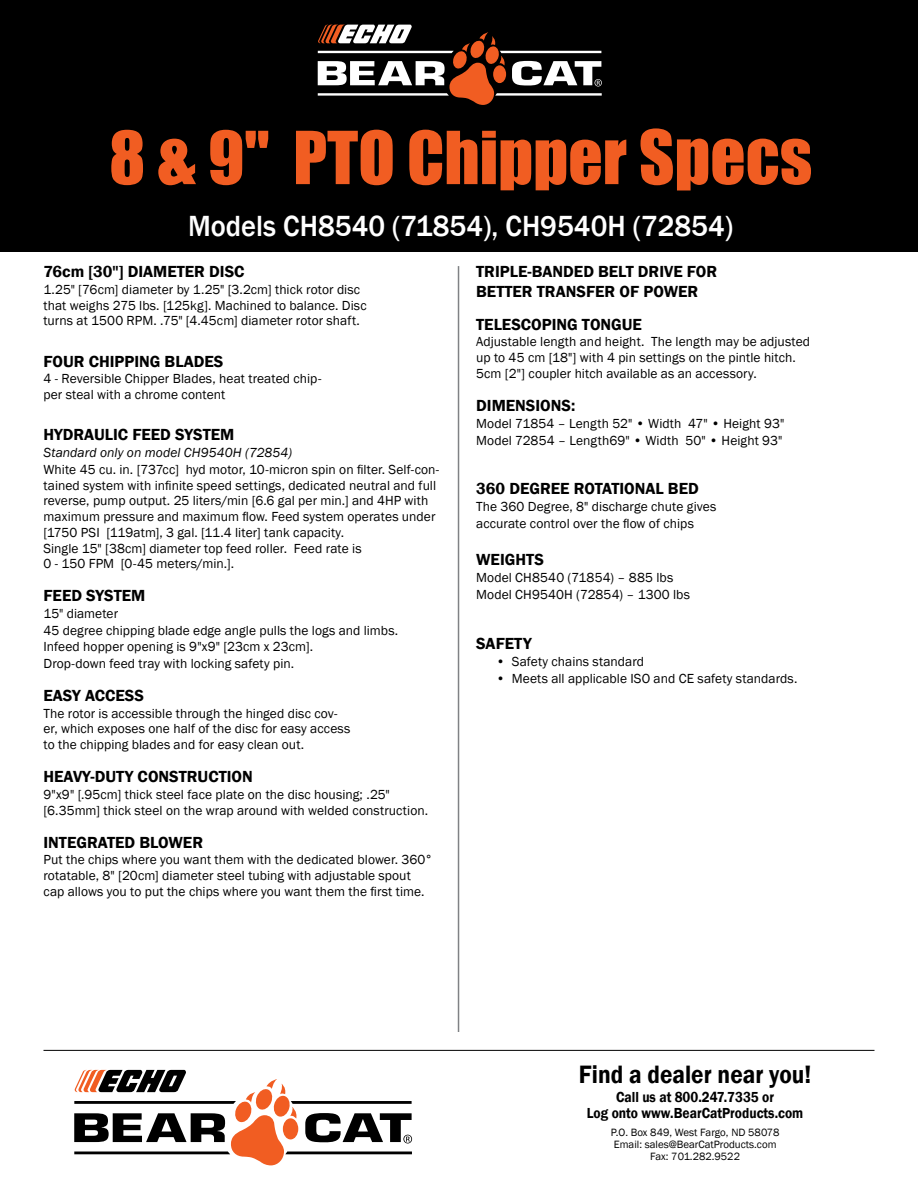
<style>
.page{position:relative;width:918px;height:1188px;background:#fff}
.page>*{position:absolute;margin:0;border:0;box-sizing:border-box;transform-origin:0 0}
.t1{font:67.5px "Impact";color:#f15d22}
.t2{font:500 30px "Franklin Gothic";color:#fff;scale:.95 1}
.t3{font:600 25.8px "Franklin Gothic";color:#000;scale:.9 1}
.t4{font:600 16.5px/19.5px "Franklin Gothic";color:#000}
.t5{font:600 15px/16.4px "Franklin Gothic";color:#000;text-align:center;scale:.9 1}
.t6{font:13.5px/15.8px "Franklin Gothic";letter-spacing:.005em;color:#000}
.t7{font:italic 13.5px "Franklin Gothic";letter-spacing:.005em;color:#000}
.t8{font:10.95px/12.3px "Franklin Gothic";color:#000;text-align:center}
.s1{font-size:69px}
</style>
<div class="page">
<hr style="left:44px;top:1050px;width:830px;height:1px;background:#000">
<div style="left:0;top:0;width:918px;height:252px;background:#000"></div>
<svg style="left:318px;top:25px;width:284px;height:80px"></svg>
<hr style="left:458px;top:266px;width:1px;height:766px;background:#808285">
<svg style="left:74px;top:1070px;width:338px;height:95px"></svg>
<h1 class="t1" style="left:109px;top:105px;width:705px">8 &amp; 9" PTO Chipper <span class="s1">Specs</span></h1>
<h2 class="t2" style="left:188px;top:208px;width:575px">Models CH8540 (71854), CH9540H (72854)</h2>
<p class="t4" style="left:44px;top:262px;width:203px">76cm [30"] DIAMETER DISC</p>
<p class="t6" style="left:44px;top:282px;width:325px">1.25" [76cm] diameter by 1.25" [3.2cm] thick rotor disc that weighs 275 lbs. [125kg]. Machined to balance. Disc turns at 1500 RPM. .75" [4.45cm] diameter rotor shaft.</p>
<p class="t4" style="left:44px;top:351px;width:181px">FOUR CHIPPING BLADES</p>
<p class="t6" style="left:44px;top:371px;width:279px">4 - Reversible Chipper Blades, heat treated chip&shy;per steal with a chrome content</p>
<p class="t4" style="left:44px;top:425px;width:192px">HYDRAULIC FEED SYSTEM</p>
<p class="t7" style="left:44px;top:444px;width:250px">Standard only on model CH9540H (72854)</p>
<p class="t6" style="left:44px;top:462px;width:397px">White 45 cu. in. [737cc] hyd motor, 10-micron spin on filter. Self-con&shy;tained system with infinite speed settings, dedicated neutral and full reverse, pump output. 25 liters/min [6.6 gal per min.] and 4HP with maximum pressure and maximum flow. Feed system operates under [1750 PSI [119atm], 3 gal. [11.4 liter] tank capacity.<br>Single 15" [38cm] diameter top feed roller. Feed rate is<br>0 - 150 FPM [0-45 meters/min.].</p>
<p class="t4" style="left:44px;top:586px;width:54px">FEED system</p>
<p class="t6" style="left:44px;top:606px;width:356px;line-height:16.5px">15" diameter<br>45 degree chipping blade edge angle pulls the logs and limbs.<br>Infeed hopper opening is 9"x9" [23cm x 23cm].<br>Drop-down feed tray with locking safety pin.</p>
<p class="t4" style="left:44px;top:686px;width:102px">EASY ACCESS</p>
<p class="t6" style="left:44px;top:705px;width:309px">The rotor is accessible through the hinged disc cov&shy;er, which exposes one half of the disc for easy access to the chipping blades and for easy clean out.</p>
<p class="t4" style="left:44px;top:767px;width:211px">HEAVY-DUTY CONSTRUCTION</p>
<p class="t6" style="left:44px;top:787px;width:386px">9"x9" [.95cm] thick steel face plate on the disc housing; .25" [6.35mm] thick steel on the wrap around with welded construction.</p>
<p class="t4" style="left:44px;top:833px;width:161px">INTEGRATED BLOWER</p>
<p class="t6" style="left:44px;top:852px;width:391px">Put the chips where you want them with the dedicated blower. 360° rotatable, 8" [20cm] diameter steel tubing with adjustable spout cap allows you to put the chips where you want them the first time.</p>
<p class="t4" style="left:476px;top:262px;width:243px">TRIPLE-BANDED BELT DRIVE FOR<br>BETTER TRANSFER OF POWER</p>
<p class="t4" style="left:476px;top:315px;width:167px">TELESCOPING TONGUE</p>
<p class="t6" style="left:476px;top:334px;width:335px">Adjustable length and height. The length may be adjusted up to 45 cm [18"] with 4 pin settings on the pintle hitch.<br>5cm [2"] coupler hitch available as an accessory.</p>
<p class="t4" style="left:476px;top:396px;width:21px">Dimensions</p>
<p class="t4" style="left:571px;top:396px;width:6px">:</p>
<p class="t6" style="left:476px;top:415px;width:310px;line-height:16.8px">Model 71854 – Length 52" • Width 47" • Height 93"<br>Model 72854 – Length69" • Width 50" • Height 93"</p>
<p class="t4" style="left:476px;top:479px;width:55px">360 Degree</p>
<p class="t4" style="left:574px;top:479px;width:10px">rotational</p>
<p class="t4" style="left:668px;top:479px;width:11px">bed</p>
<p class="t6" style="left:476px;top:499px;width:242px;line-height:16.8px">The 360 Degree, 8" discharge chute gives accurate control over the flow of chips</p>
<p class="t4" style="left:476px;top:550px;width:69px">WEIGHTS</p>
<p class="t6" style="left:476px;top:570px;width:215px;line-height:16.8px">Model CH8540 (71854) – 885 lbs<br>Model CH9540H (72854) – 1300 lbs</p>
<p class="t4" style="left:476px;top:634px;width:57px">SAFETY</p>
<p class="t6" style="left:496px;top:654px;width:150px">• Safety chains standard</p>
<p class="t6" style="left:496px;top:671px;width:303px">• Meets all applicable ISO and CE safety standards.</p>
<h3 class="t3" style="left:579px;top:1058px;width:260px">Find a dealer near you!</h3>
<p class="t5" style="left:587px;top:1089px;width:242px">Call us at 800.247.7335 or<br>Log onto www.BearCatProducts.com</p>
<p class="t8" style="left:611px;top:1126px;width:170px">P.O. Box 849, West Fargo, ND 58078<br>Email: sales@BearCatProducts.com<br>Fax: 701.282.9522</p>
</div>
